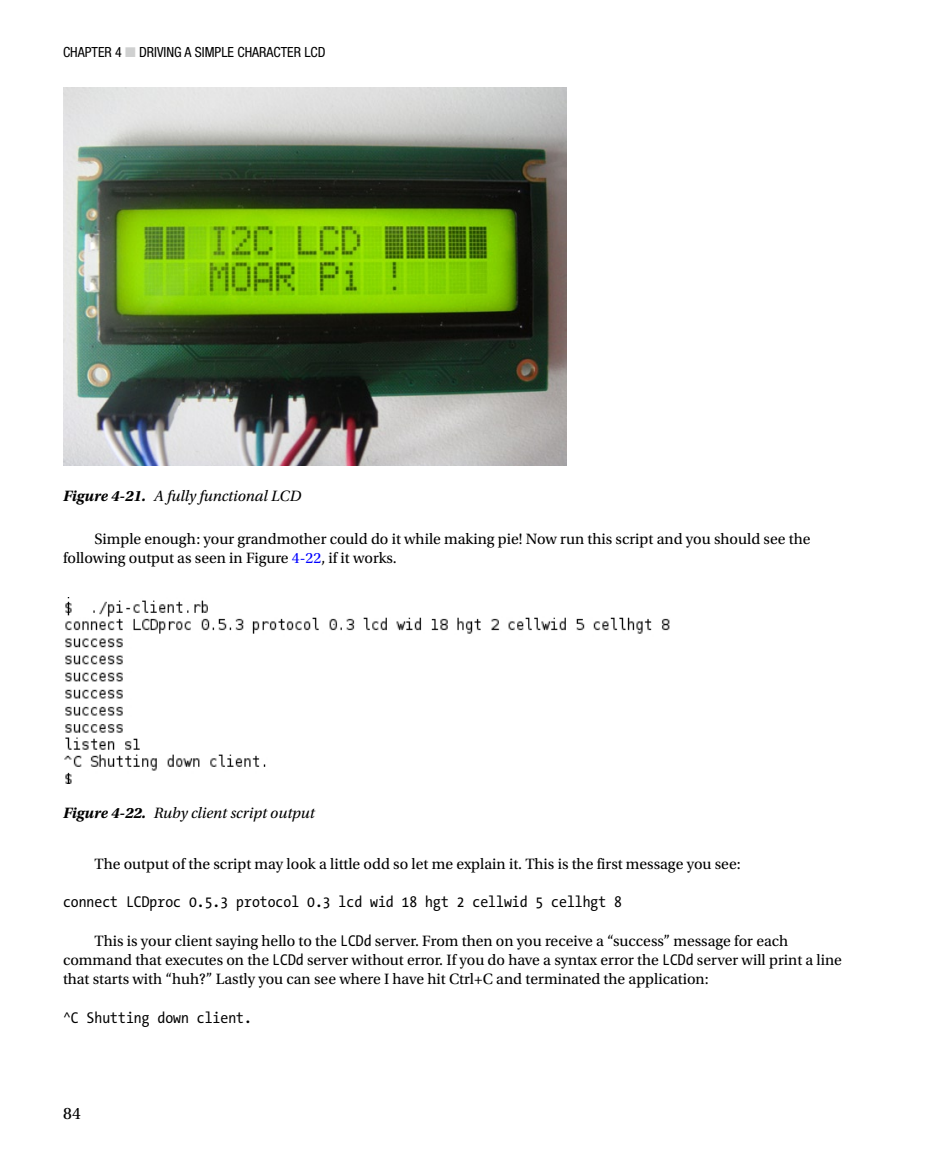
<style>
.page{position:relative;width:945px;height:1166px;background:#fff}
.page>*{position:absolute;margin:0;border:0;box-sizing:border-box;transform-origin:0 0}
.t1{font:17.5px "Utopia Std";color:#000}
.t2{font:15.75px/19.2px "Utopia Std";color:#000}
.t3{font:15.75px "The Sans Mono Con Normal";color:#000}
.t4{font:italic 15.75px "Utopia Std";color:#000}
.t5{font:condensed 14px "Helvetica Neue";color:#000}
.s1{color:#cfd0d0}
.s2{font-weight:700}
.s3{color:#00f}
.s4{font-family:"The Sans Mono Con Normal"}
</style>
<div class="page">
<img style="left:63px;top:88px;width:504px;height:378px">
<img style="left:64px;top:597px;width:606px;height:186px">
<p class="t5" style="left:63px;top:44px;width:264px">CHAPTER 4 <span class="s1">■</span> DRIVING A SIMPLE CHARACTER LCD</p>
<p class="t4" style="left:63px;top:487px;width:240px"><span class="s2">Figure 4-21.</span> A fully functional LCD</p>
<p class="t2" style="left:63px;top:529px;width:749px;text-indent:32px">Simple enough: your grandmother could do it while making pie! Now run this script and you should see the following output as seen in Figure <span class="s3">4-22</span>, if it works.</p>
<p class="t4" style="left:63px;top:804px;width:253px"><span class="s2">Figure 4-22.</span> Ruby client script output</p>
<p class="t2" style="left:94px;top:854px;width:648px">The output of the script may look a little odd so let me explain it. This is the first message you see:</p>
<p class="t3" style="left:63px;top:894px;width:561px">connect LCDproc 0.5.3 protocol 0.3 lcd wid 18 hgt 2 cellwid 5 cellhgt 8</p>
<p class="t2" style="left:63px;top:931px;width:781px;text-indent:32px">This is your client saying hello to the <span class="s4">LCDd</span> server. From then on you receive a “success” message for each command that executes on the <span class="s4">LCDd</span> server without error. If you do have a syntax error the <span class="s4">LCDd</span> server will print a line that starts with “huh?” Lastly you can see where I have hit Ctrl+C and terminated the application:</p>
<p class="t3" style="left:63px;top:1009px;width:190px">^C Shutting down client.</p>
<p class="t1" style="left:63px;top:1103px;width:19px">84</p>
</div>
